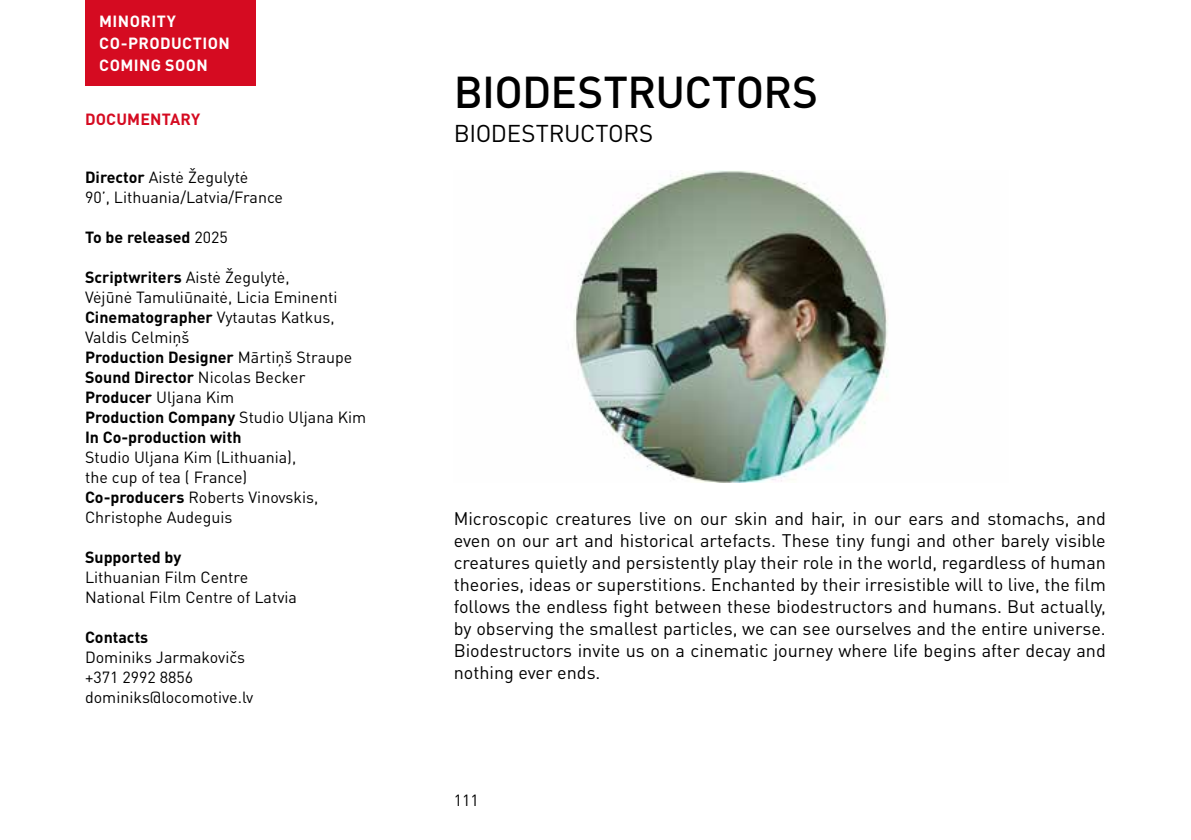
<style>
.page{position:relative;width:1191px;height:840px;background:#fff}
.page>*{position:absolute;margin:0;border:0;box-sizing:border-box;transform-origin:0 0}
.t1{font:500 44px "DIN Pro";letter-spacing:-.015em;color:#000}
.t2{font:24px "DIN Pro";letter-spacing:-.015em;color:#000}
.t3{font:18px/22px "DIN Pro";color:#000;text-align:justify}
.t4{font:16px/20px "DIN Pro";color:#000}
.t5{font:700 16px "DIN Pro";color:#000}
.t6{font:700 16px/22px "DIN Pro";letter-spacing:.025em;color:#fff}
.t7{font:700 16px "DIN Pro";letter-spacing:.01em;color:#d50b21}
.s1{font-weight:700}
.s2{font-weight:400}
</style>
<div class="page">
<div style="left:85px;top:0;width:170px;height:85px;background:#d50b21"></div>
<img style="left:572px;top:170px;width:316px;height:312px">
<p class="t6" style="left:99px;top:9px;width:132px">MINORITY<br>CO-PRODUCTION<br>COMING SOON</p>
<p class="t7" style="left:85px;top:108px;width:117px">DOCUMENTARY</p>
<p class="t4" style="left:85px;top:166px;width:199px"><span class="s1">Director</span> Aistė Žegulytė<br>90’, Lithuania/Latvia/France</p>
<p class="t5" style="left:85px;top:226px;width:144px">To be released <span class="s2">2025</span></p>
<p class="t4" style="left:85px;top:266px;width:283px"><span class="s1">Scriptwriters</span> Aistė Žegulytė,<br>Vėjūnė Tamuliūnaitė, Licia Eminenti<br><span class="s1">Cinematographer</span> Vytautas Katkus,<br>Valdis Celmiņš<br><span class="s1">Production Designer</span> Mārtiņš Straupe<br><span class="s1">Sound Director</span> Nicolas Becker<br><span class="s1">Producer</span> Uljana Kim<br><span class="s1">Production Company</span> Studio Uljana Kim<br><span class="s1">In Co-production with</span></p>
<p class="t4" style="left:85px;top:446px;width:235px">Studio Uljana Kim (Lithuania), the cup of tea ( France)<br><span class="s1">Co-producers</span> Roberts Vinovskis,<br>Christophe Audeguis</p>
<p class="t5" style="left:85px;top:546px;width:98px">Supported by</p>
<p class="t4" style="left:85px;top:566px;width:213px">Lithuanian Film Centre<br>National Film Centre of Latvia</p>
<p class="t5" style="left:85px;top:626px;width:65px">Contacts</p>
<p class="t4" style="left:85px;top:646px;width:170px">Dominiks Jarmakovičs +371 2992 8856 dominiks@locomotive.lv</p>
<h1 class="t1" style="left:454px;top:62px;width:366px">BIODESTRUCTORS</h1>
<h2 class="t2" style="left:454px;top:117px;width:201px">BIODESTRUCTORS</h2>
<p class="t3" style="left:454px;top:506px;width:654px">Microscopic creatures live on our skin and hair, in our ears and stomachs, and even on our art and historical artefacts. These tiny fungi and other barely visible creatures quietly and persistently play their role in the world, regardless of human theories, ideas or superstitions. Enchanted by their irresistible will to live, the film follows the endless fight between these biodestructors and humans. But actually, by observing the smallest particles, we can see ourselves and the entire universe.<br>Biodestructors invite us on a cinematic journey where life begins after decay and nothing ever ends.</p>
<p class="t4" style="left:454px;top:789px;width:27px">111</p>
</div>
